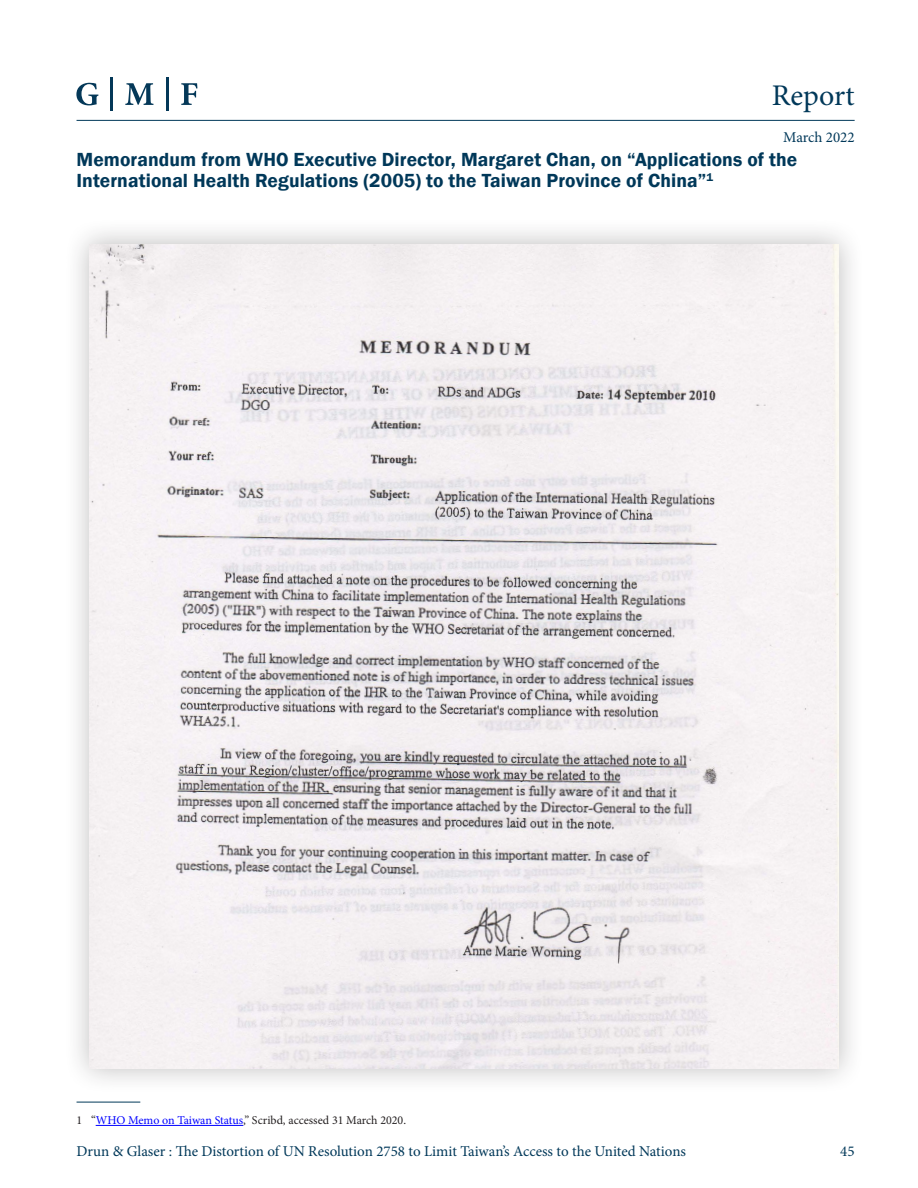
<style>
.page{position:relative;width:918px;height:1188px;background:#fff}
.page>*{position:absolute;margin:0;border:0;box-sizing:border-box;transform-origin:0 0}
.t1{font:30px "Minion Pro";letter-spacing:.005em;color:#003859}
.PB_Subheading{font:600 19.5px/21px "Franklin Gothic";letter-spacing:.005em;color:#003859}
.t2{font:15px "Minion Pro";color:#003859}
.PB_Footnote{font:12px "Minion Pro";color:#231f20}
.s1{color:#00f}
</style>
<div class="page">
<hr style="left:77px;top:120px;width:778px;height:1px;background:#003859">
<svg style="left:76px;top:83px;width:22px;height:22px"></svg>
<hr style="left:111px;top:78px;width:2px;height:33px;background:#043858">
<svg style="left:125px;top:83px;width:28px;height:22px"></svg>
<hr style="left:166px;top:78px;width:2px;height:33px;background:#043858">
<svg style="left:181px;top:83px;width:16px;height:22px"></svg>
<hr style="left:77px;top:1102px;width:63px;height:1px;background:#003859">
<hr style="left:96px;top:1125px;width:147px;height:1px;background:#00f">
<div style="left:63px;top:218px;width:802px;height:877px;background:#231f20;opacity:.3"></div>
<img style="left:89px;top:244px;width:749px;height:824px">
<h1 class="t1" style="left:772px;top:75px;width:84px">Report</h1>
<p class="t2" style="left:783px;top:127px;width:73px">March 2022</p>
<p class="PB_Subheading" style="left:77px;top:150px;width:722px">Memorandum from WHO Executive Director, Margaret Chan, on “Applications of the<br>International Health Regulations (2005) to the Taiwan Province of China”<sup>1</sup></p>
<p class="PB_Footnote" style="left:77px;top:1112px;width:331px">1 “<span class="s1">WHO Memo on Taiwan Status</span>,” Scribd, accessed 31 March 2020.</p>
<p class="t2" style="left:77px;top:1141px;width:611px">Drun &amp; Glaser : The Distortion of UN Resolution 2758 to Limit Taiwan’s Access to the United Nations</p>
<p class="t2" style="left:840px;top:1141px;width:16px">45</p>
</div>
